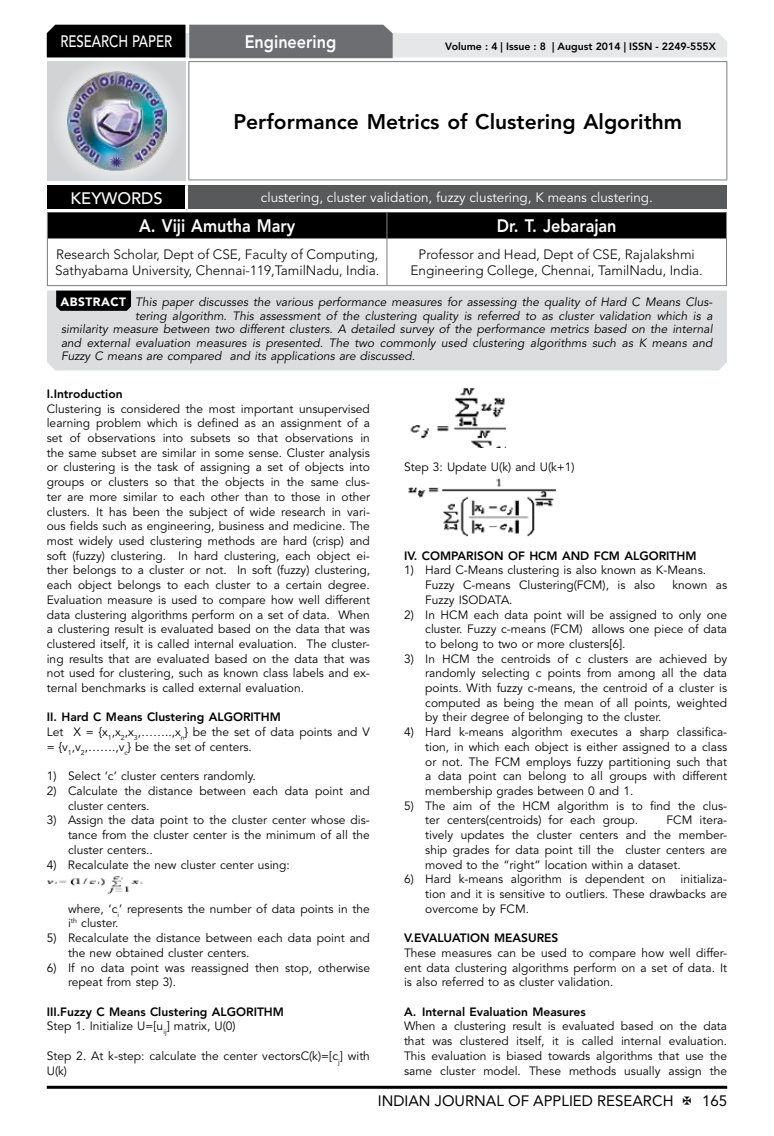
<style>
.page{position:relative;width:774px;height:1136px;background:#fff}
.page>*{position:absolute;margin:0;border:0;box-sizing:border-box;transform-origin:0 0}
.t1{font:800 21px "Avenir LT Std";color:#000}
.t2{font:800 18px "Avenir LT Std";color:#fff;scale:.9 1}
.t3{font:500 16.5px "Avenir LT Std";color:#fff;scale:.8 1}
.t4{font:500 16.5px "Avenir LT Std";color:#fff}
.t5{font:15px "Avenir LT Std";color:#000}
.t6{font:300 13.5px/16.2px "Avenir LT Std";color:#000}
.t7{font:13.5px "Avenir LT Std";color:#fff}
.t8{font:12px/14.7px "Avenir LT Std";color:#000;text-align:justify}
.t9{font:italic 12px "Avenir LT Std";color:#000}
.t10{font:800 12px/14.7px "Avenir LT Std";color:#000}
.t11{font:800 10.5px "Avenir LT Std";color:#000}
.s1{font-weight:900;font-style:normal;color:#fff}
.s2{font-weight:800}
.s3{font-weight:400}
</style>
<div class="page">
<hr style="left:47px;top:1085px;width:680px;height:3px;background:#000">
<div style="left:48px;top:62px;width:137px;height:118px;background:linear-gradient(to right,#d9dadb,#d9dadb)"></div>
<img style="left:68px;top:71px;width:99px;height:100px">
<svg style="left:47px;top:25px;width:680px;height:33px;background:#979899"></svg>
<hr style="left:188px;top:61px;width:539px;height:1px;background:#808285">
<hr style="left:188px;top:62px;width:1px;height:117px;background:#808285">
<hr style="left:726px;top:62px;width:1px;height:117px;background:#808285">
<hr style="left:188px;top:179px;width:539px;height:1px;background:#808285">
<div style="left:47px;top:212px;width:680px;height:26px;background:#000"></div>
<hr style="left:47px;top:238px;width:340px;height:1px;background:#808285">
<hr style="left:47px;top:239px;width:1px;height:46px;background:#808285">
<hr style="left:387px;top:238px;width:340px;height:1px;background:#808285">
<hr style="left:386px;top:239px;width:1px;height:46px;background:#808285">
<hr style="left:726px;top:239px;width:1px;height:46px;background:#808285">
<hr style="left:47px;top:285px;width:340px;height:1px;background:#808285">
<hr style="left:387px;top:285px;width:340px;height:1px;background:#808285">
<div style="left:47px;top:185px;width:139px;height:25px;background:#000"></div>
<div style="left:186px;top:185px;width:541px;height:25px;background:#58595b"></div>
<hr style="left:185px;top:185px;width:3px;height:24px;background:#fff">
<hr style="left:47px;top:209px;width:139px;height:3px;background:#fff">
<hr style="left:186px;top:209px;width:541px;height:3px;background:#fff">
<div style="left:47px;top:290px;width:680px;height:80px;background:#dcddde"></div>
<svg style="left:56px;top:290px;width:75px;height:21px;background:#0b0b0b"></svg>
<img style="left:47px;top:876px;width:96px;height:17px">
<img style="left:410px;top:388px;width:96px;height:59px">
<img style="left:408px;top:478px;width:148px;height:59px">
<h3 class="t3" style="left:60px;top:32px;width:139px">RESEARCH PAPER</h3>
<h2 class="t2" style="left:245px;top:31px;width:103px">Engineering</h2>
<p class="t11" style="left:445px;top:41px;width:272px">Volume : 4 | Issue : 8 | August 2014 | ISSN - 2249-555X</p>
<h1 class="t1" style="left:233px;top:109px;width:450px">Performance Metrics of Clustering Algorithm</h1>
<h3 class="t4" style="left:71px;top:189px;width:94px">KEYWORDS</h3>
<p class="t7" style="left:261px;top:189px;width:393px">clustering, cluster validation, fuzzy clustering, K means clustering.</p>
<h2 class="t2" style="left:139px;top:215px;width:175px">A. Viji Amutha Mary</h2>
<h2 class="t2" style="left:497px;top:215px;width:135px">Dr. T. Jebarajan</h2>
<p class="t6" style="left:55px;top:246px;width:326px">Research Scholar, Dept of CSE, Faculty of Computing,<br>Sathyabama University, Chennai-119,TamilNadu, India.</p>
<p class="t6" style="left:411px;top:246px;width:294px;text-align:center">Professor and Head, Dept of CSE, Rajalakshmi<br>Engineering College, Chennai, TamilNadu, India.</p>
<p class="t9" style="left:60px;top:295px;width:653px"><span class="s1">ABSTRACT</span> This paper discusses the various performance measures for assessing the quality of Hard C Means Clus-</p>
<p class="t9" style="left:135px;top:308px;width:579px">tering algorithm. This assessment of the clustering quality is referred to as cluster validation which is a</p>
<p class="t9" style="left:61px;top:322px;width:653px">similarity measure between two different clusters. A detailed survey of the performance metrics based on the internal</p>
<p class="t9" style="left:61px;top:335px;width:653px">and external evaluation measures is presented. The two commonly used clustering algorithms such as K means and</p>
<p class="t9" style="left:61px;top:349px;width:356px">Fuzzy C means are compared and its applications are discussed.</p>
<p class="t10" style="left:47px;top:386px;width:77px">I.Introduction</p>
<p class="t8" style="left:47px;top:401px;width:325px">Clustering is considered the most important unsupervised learning problem which is defined as an assignment of a set of observations into subsets so that observations in the same subset are similar in some sense. Cluster analysis or clustering is the task of assigning a set of objects into groups or clusters so that the objects in the same clus&shy;ter are more similar to each other than to those in other clusters. It has been the subject of wide research in vari&shy;ous fields such as engineering, business and medicine. The most widely used clustering methods are hard (crisp) and soft (fuzzy) clustering. In hard clustering, each object ei&shy;ther belongs to a cluster or not. In soft (fuzzy) clustering, each object belongs to each cluster to a certain degree.<br>Evaluation measure is used to compare how well different data clustering algorithms perform on a set of data. When a clustering result is evaluated based on the data that was clustered itself, it is called internal evaluation. The cluster&shy;ing results that are evaluated based on the data that was not used for clustering, such as known class labels and ex&shy;ternal benchmarks is called external evaluation.</p>
<p class="t8" style="left:47px;top:710px;width:325px;text-align:left"><span class="s2">II. Hard C Means Clustering ALGORITHM<br></span>Let X = {x<sub>1</sub>,x<sub>2</sub>,x<sub>3</sub>,……..,x<sub>n</sub>} be the set of data points and V = {v<sub>1</sub>,v<sub>2</sub>,…….,v<sub>c</sub>} be the set of centers.</p>
<p class="t8" style="left:47px;top:769px;width:211px">1) Select ‘c’ cluster centers randomly.</p>
<p class="t8" style="left:68px;top:783px;width:303px;text-indent:-21px">2) Calculate the distance between each data point and cluster centers.</p>
<p class="t8" style="left:68px;top:813px;width:303px;text-indent:-21px">3) Assign the data point to the cluster center whose dis&shy;tance from the cluster center is the minimum of all the cluster centers..</p>
<p class="t8" style="left:47px;top:857px;width:245px">4) Recalculate the new cluster center using:</p>
<p class="t8" style="left:68px;top:901px;width:303px">where, ‘c<sub>i</sub>’ represents the number of data points in the i<sup>th</sup> cluster.</p>
<p class="t8" style="left:68px;top:930px;width:303px;text-indent:-21px">5) Recalculate the distance between each data point and the new obtained cluster centers.</p>
<p class="t8" style="left:68px;top:960px;width:303px;text-indent:-21px">6) If no data point was reassigned then stop, otherwise repeat from step 3).</p>
<p class="t10" style="left:47px;top:1004px;width:239px">III.Fuzzy C Means Clustering ALGORITHM<br><span class="s3">Step 1. Initialize U=[u</span><sub>ij</sub><span class="s3">] matrix, U(0)</span></p>
<p class="t8" style="left:47px;top:1048px;width:325px">Step 2. At k-step: calculate the center vectorsC(k)=[c<sub>j</sub>] with<br>U(k)</p>
<p class="t8" style="left:404px;top:460px;width:172px">Step 3: Update U(k) and U(k+1)</p>
<p class="t10" style="left:404px;top:548px;width:294px">IV. COMPARISON OF HCM AND FCM ALGORITHM</p>
<p class="t8" style="left:425px;top:563px;width:282px;text-indent:-21px">1) Hard C-Means clustering is also known as K-Means.<br>Fuzzy C-means Clustering(FCM), is also</p>
<p class="t8" style="left:672px;top:578px;width:56px">known as</p>
<p class="t8" style="left:425px;top:592px;width:89px">Fuzzy ISODATA.</p>
<p class="t8" style="left:425px;top:607px;width:303px;text-indent:-21px">2) In HCM each data point will be assigned to only one cluster. Fuzzy c-means (FCM) allows one piece of data to belong to two or more clusters[6].</p>
<p class="t8" style="left:425px;top:651px;width:303px;text-indent:-21px">3) In HCM the centroids of c clusters are achieved by randomly selecting c points from among all the data points. With fuzzy c-means, the centroid of a cluster is computed as being the mean of all points, weighted by their degree of belonging to the cluster.</p>
<p class="t8" style="left:425px;top:725px;width:303px;text-indent:-21px">4) Hard k-means algorithm executes a sharp classifica&shy;tion, in which each object is either assigned to a class or not. The FCM employs fuzzy partitioning such that a data point can belong to all groups with different membership grades between 0 and 1.</p>
<p class="t8" style="left:425px;top:798px;width:303px;text-indent:-21px">5) The aim of the HCM algorithm is to find the clus&shy;ter centers(centroids) for each group.</p>
<p class="t8" style="left:425px;top:813px;width:303px;text-indent:241px">FCM itera&shy;tively updates the cluster centers and the member&shy;ship grades for data point till the cluster centers are moved to the “right” location within a dataset.</p>
<p class="t8" style="left:425px;top:872px;width:303px;text-indent:-21px">6) Hard k-means algorithm is dependent on initializa&shy;tion and it is sensitive to outliers. These drawbacks are overcome by FCM.</p>
<p class="t10" style="left:404px;top:930px;width:156px">V.EVALUATION MEASURES</p>
<p class="t8" style="left:404px;top:945px;width:325px">These measures can be used to compare how well differ&shy;ent data clustering algorithms perform on a set of data. It is also referred to as cluster validation.</p>
<p class="t10" style="left:404px;top:1004px;width:183px">A. Internal Evaluation Measures</p>
<p class="t8" style="left:404px;top:1019px;width:325px">When a clustering result is evaluated based on the data that was clustered itself, it is called internal evaluation.<br>This evaluation is biased towards algorithms that use the same cluster model. These methods usually assign the</p>
<p class="t5" style="left:378px;top:1091px;width:297px">INDIAN JOURNAL OF APPLIED RESEARCH</p>
<p class="t5" style="left:702px;top:1091px;width:27px">165</p>
</div>
